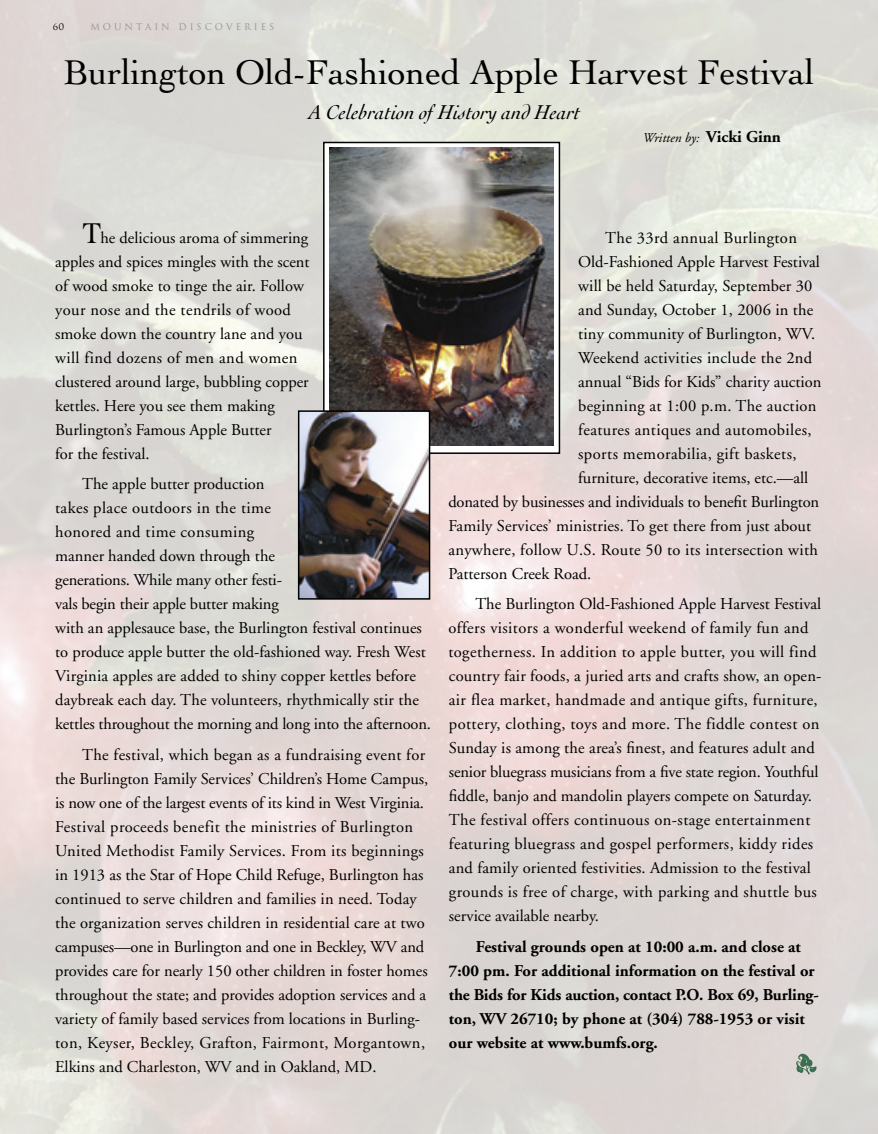
<style>
.page{position:relative;width:878px;height:1134px;background:#fff}
.page>*{position:absolute;margin:0;border:0;box-sizing:border-box;transform-origin:0 0}
.t1{font:36px "Cochin";color:#000}
.t2{font:italic 21px "Cochin";color:#000}
.t3{font:16.5px/24px "Adobe Garamond";letter-spacing:.005em;color:#000}
.t4{font:16.5px/24px "Adobe Garamond";letter-spacing:.025em;color:#000}
.t5{font:700 16.5px/24px "Adobe Garamond";color:#000}
.t6{font:italic 13.5px "Adobe Garamond";color:#000}
.t7{font:9px "Trajan";color:#939393}
.t8{font:9px "Trajan";color:#000}
.s1{font-weight:700;font-style:normal;font-size:16.5px}
.s2{font-family:"Cochin";font-size:30px}
</style>
<div class="page">
<div style="left:324px;top:142px;width:235px;height:311px;background:linear-gradient(to right,#fefefe,#fff)"></div>
<div style="left:323px;top:142px;width:237px;height:312px;border:2px solid #000"></div>
<img style="left:330px;top:148px;width:223px;height:298px">
<img style="left:301px;top:413px;width:126px;height:184px">
<div style="left:298px;top:410px;width:132px;height:190px;border:2px solid #000"></div>
<svg style="left:796px;top:1054px;width:20px;height:21px"></svg>
<p class="t8" style="left:53px;top:21px;width:13px">60</p>
<p class="t7" style="left:91px;top:21px;width:185px">M O U N T A I N D I S C O V E R I E S</p>
<h1 class="t1" style="left:63px;top:51px;width:752px">Burlington Old-Fashioned Apple Harvest Festival</h1>
<p class="t2" style="left:309px;top:101px;width:273px">A Celebration of History and Heart</p>
<p class="t6" style="left:643px;top:130px;width:139px">Written by: <span class="s1">Vicki Ginn</span></p>
<p class="t3" style="left:55px;top:226px;width:256px;text-indent:27px"><span class="s2">T</span>he delicious aroma of simmering apples and spices mingles with the scent of wood smoke to tinge the air. Follow your nose and the tendrils of wood smoke down the country lane and you will find dozens of men and women clustered around large, bubbling copper kettles. Here you see them making Burlington’s Famous Apple Butter<br>for the festival.</p>
<p class="t3" style="left:55px;top:473px;width:377px;text-indent:27px">The apple butter production<br>takes place outdoors in the time<br>honored and time consuming<br>manner handed down through the<br>generations. While many other festi-<br>vals begin their apple butter making<br>with an applesauce base, the Burlington festival continues to produce apple butter the old-fashioned way. Fresh West Virginia apples are added to shiny copper kettles before daybreak each day. The volunteers, rhythmically stir the kettles throughout the morning and long into the afternoon.</p>
<p class="t3" style="left:55px;top:744px;width:375px;text-indent:27px">The festival, which began as a fundraising event for the Burlington Family Services’ Children’s Home Campus, is now one of the largest events of its kind in West Virginia.<br>Festival proceeds benefit the ministries of Burlington United Methodist Family Services. From its beginnings in 1913 as the Star of Hope Child Refuge, Burlington has continued to serve children and families in need. Today the organization serves children in residential care at two campuses—one in Burlington and one in Beckley, WV and provides care for nearly 150 other children in foster homes throughout the state; and provides adoption services and a variety of family based services from locations in Burling&shy;ton, Keyser, Beckley, Grafton, Fairmont, Morgantown, Elkins and Charleston, WV and in Oakland, MD.</p>
<p class="t4" style="left:605px;top:226px;width:193px">The 33rd annual Burlington</p>
<p class="t3" style="left:578px;top:250px;width:243px">Old-Fashioned Apple Harvest Festival</p>
<p class="t3" style="left:578px;top:274px;width:236px">will be held Saturday, September 30</p>
<p class="t3" style="left:578px;top:298px;width:237px">and Sunday, October 1, 2006 in the</p>
<p class="t3" style="left:578px;top:322px;width:238px">tiny community of Burlington, WV.</p>
<p class="t3" style="left:578px;top:346px;width:236px">Weekend activities include the 2nd</p>
<p class="t3" style="left:578px;top:370px;width:245px">annual “Bids for Kids” charity auction</p>
<p class="t3" style="left:578px;top:394px;width:240px">beginning at 1:00 p.m. The auction</p>
<p class="t4" style="left:578px;top:418px;width:235px">features antiques and automobiles,</p>
<p class="t4" style="left:578px;top:442px;width:220px">sports memorabilia, gift baskets,</p>
<p class="t3" style="left:578px;top:466px;width:231px">furniture, decorative items, etc.—all</p>
<p class="t3" style="left:448px;top:490px;width:372px">donated by businesses and individuals to benefit Burlington</p>
<p class="t3" style="left:448px;top:514px;width:364px">Family Services’ ministries. To get there from just about</p>
<p class="t3" style="left:448px;top:538px;width:371px">anywhere, follow U.S. Route 50 to its intersection with</p>
<p class="t3" style="left:448px;top:562px;width:144px">Patterson Creek Road.</p>
<p class="t4" style="left:448px;top:593px;width:374px;text-indent:27px">The Burlington Old-Fashioned Apple Harvest Festival offers visitors a wonderful weekend of family fun and togetherness. In addition to apple butter, you will find</p>
<p class="t3" style="left:449px;top:664px;width:374px">country fair foods, a juried arts and crafts show, an open&shy;air flea market, handmade and antique gifts, furniture, pottery, clothing, toys and more. The fiddle contest on Sunday is among the area’s finest, and features adult and senior bluegrass musicians from a five state region. Youthful fiddle, banjo and mandolin players compete on Saturday.<br>The festival offers continuous on-stage entertainment featuring bluegrass and gospel performers, kiddy rides and family oriented festivities. Admission to the festival grounds is free of charge, with parking and shuttle bus service available nearby.</p>
<p class="t5" style="left:449px;top:935px;width:371px;text-indent:27px">Festival grounds open at 10:00 a.m. and close at 7:00 pm. For additional information on the festival or the Bids for Kids auction, contact P.O. Box 69, Burling&shy;ton, WV 26710; by phone at (304) 788-1953 or visit our website at www.bumfs.org.</p>
</div>
